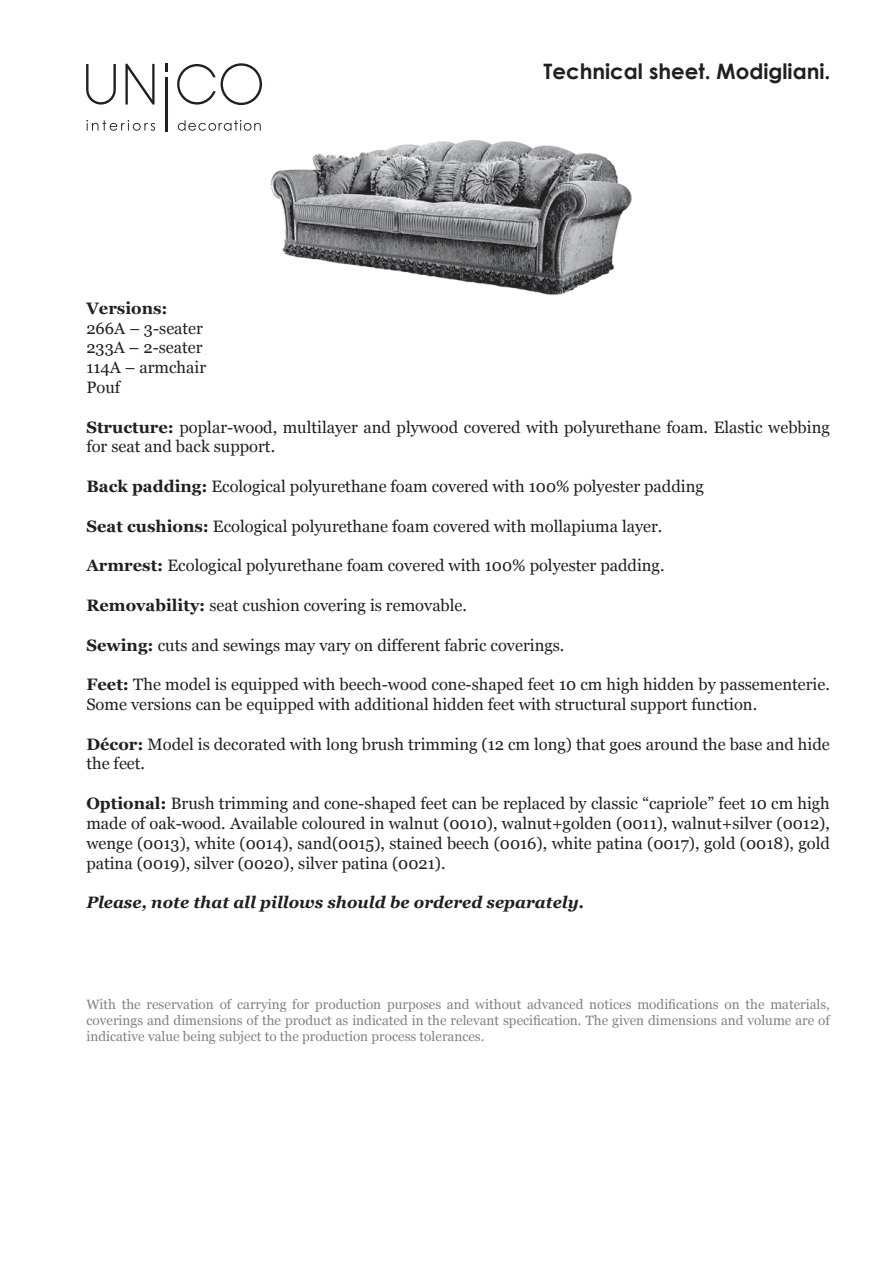
<style>
.page{position:relative;width:891px;height:1264px;background:#fff}
.page>*{position:absolute;margin:0;border:0;box-sizing:border-box;transform-origin:0 0}
.t1{font:700 21.3px "Century Gothic";color:#231f20}
.t2{font:16.5px/19.8px "Georgia";color:#231f20}
.t3{font:italic 700 16.5px "Georgia";color:#231f20}
.t4{font:700 16.5px "Georgia";color:#231f20}
.t5{font:13.5px/16.2px "Georgia";color:#808285;text-align:justify}
.s1{font-weight:700}
</style>
<div class="page">
<img style="left:240px;top:105px;width:392px;height:190px">
<svg style="left:125px;top:64px;width:30px;height:40px"></svg>
<hr style="left:165px;top:77px;width:3px;height:54px;background:#231f20">
<svg style="left:165px;top:64px;width:3px;height:8px"></svg>
<svg style="left:177px;top:63px;width:85px;height:42px"></svg>
<svg style="left:86px;top:64px;width:30px;height:41px"></svg>
<svg style="left:86px;top:120px;width:69px;height:11px"></svg>
<svg style="left:178px;top:120px;width:83px;height:11px"></svg>
<p class="t1" style="left:544px;top:55px;width:289px">Technical sheet. Modigliani.</p>
<p class="t4" style="left:86px;top:297px;width:83px">Versions:</p>
<p class="t2" style="left:86px;top:318px;width:121px">266A – 3-seater<br>233А – 2-seater<br>114A – armchair<br>Pouf</p>
<p class="t2" style="left:86px;top:417px;width:745px"><span class="s1">Structure:</span> poplar-wood, multilayer and plywood covered with polyurethane foam. Elastic webbing for seat and back support.</p>
<p class="t2" style="left:86px;top:476px;width:619px"><span class="s1">Back padding:</span> Ecological polyurethane foam covered with 100% polyester padding</p>
<p class="t2" style="left:86px;top:516px;width:577px"><span class="s1">Seat cushions:</span> Ecological polyurethane foam covered with mollapiuma layer.</p>
<p class="t2" style="left:86px;top:556px;width:580px"><span class="s1">Armrest:</span> Ecological polyurethane foam covered with 100% polyester padding.</p>
<p class="t2" style="left:86px;top:595px;width:382px"><span class="s1">Removability:</span> seat cushion covering is removable.</p>
<p class="t2" style="left:86px;top:635px;width:480px"><span class="s1">Sewing:</span> cuts and sewings may vary on different fabric coverings.</p>
<p class="t2" style="left:86px;top:674px;width:745px"><span class="s1">Feet:</span> The model is equipped with beech-wood cone-shaped feet 10 cm high hidden by passementerie.<br>Some versions can be equipped with additional hidden feet with structural support function.</p>
<p class="t2" style="left:86px;top:734px;width:745px"><span class="s1">Décor:</span> Model is decorated with long brush trimming (12 cm long) that goes around the base and hide the feet.</p>
<p class="t2" style="left:86px;top:793px;width:745px;text-align:justify"><span class="s1">Optional:</span> Brush trimming and cone-shaped feet can be replaced by classic “capriole” feet 10 cm high made of oak-wood. Available coloured in walnut (0010), walnut+golden (0011), walnut+silver (0012), wenge (0013), white (0014), sand(0015), stained beech (0016), white patina (0017), gold (0018), gold patina (0019), silver (0020), silver patina (0021).</p>
<p class="t3" style="left:86px;top:891px;width:499px">Please, note that all pillows should be ordered separately.</p>
<p class="t5" style="left:86px;top:996px;width:745px">With the reservation of carrying for production purposes and without advanced notices modifications on the materials, coverings and dimensions of the product as indicated in the relevant specification. The given dimensions and volume are of indicative value being subject to the production process tolerances.</p>
</div>
